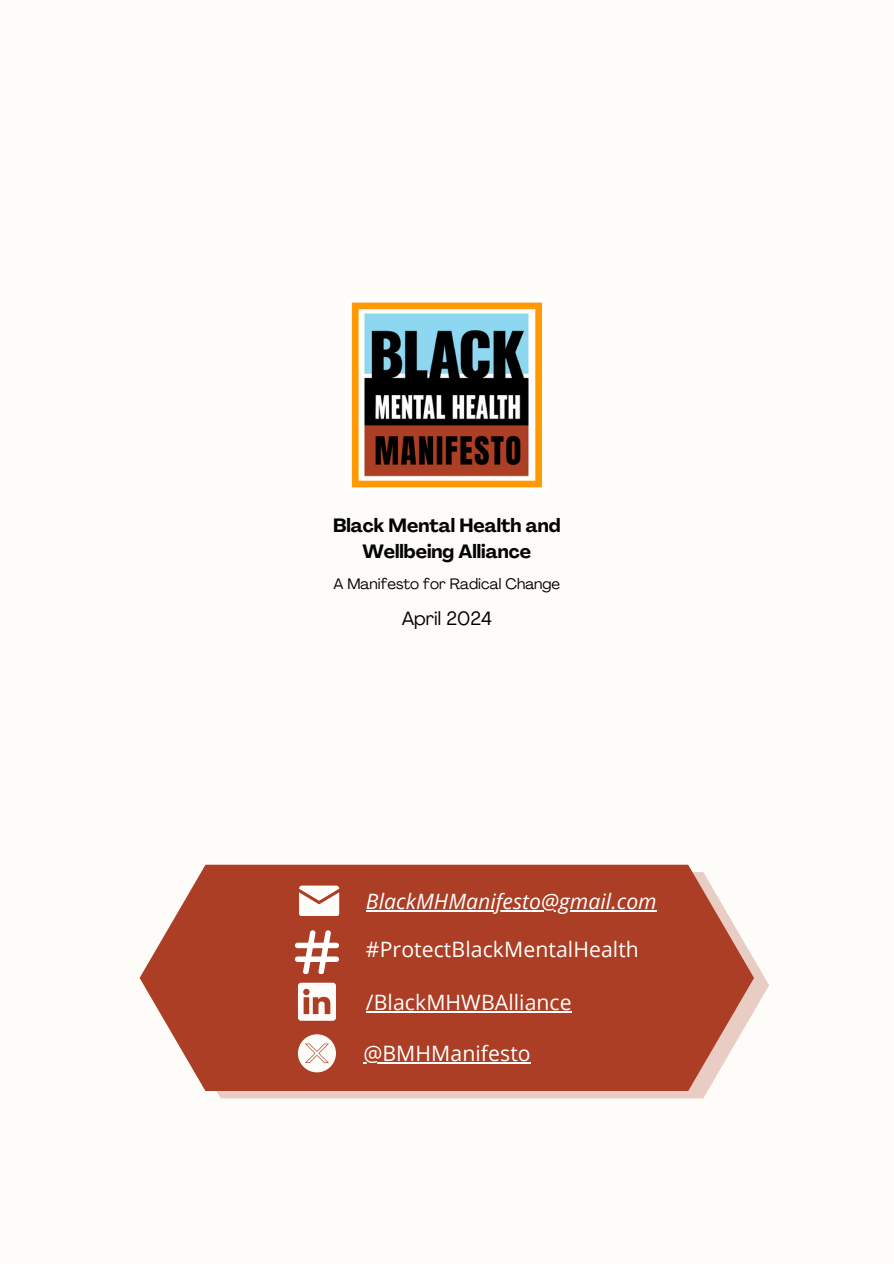
<style>
.page{position:relative;width:894px;height:1264px;background:#fff}
.page>*{position:absolute;margin:0;border:0;box-sizing:border-box;transform-origin:0 0}
.t1{font:21.15px "Open Sans";letter-spacing:.005em;color:#fff}
.t2{font:italic 21.15px "Open Sans";letter-spacing:.005em;color:#fff}
.t3{font:700 18.9px/25.8px "Agrandir";color:#030202;text-align:center}
.t4{font:18.9px "Agrandir";color:#030202}
.t5{font:15px "Agrandir";color:#030202}
</style>
<div class="page">
<div style="left:0;top:0;width:893px;height:1263px;background:#fefcf9"></div>
<img style="left:351px;top:302px;width:191px;height:186px">
<svg style="left:216px;top:958px;width:552px;height:140px;fill:#e9cdc4"></svg>
<svg style="left:139px;top:864px;width:614px;height:227px;background:#b4533c"></svg>
<svg style="left:299px;top:885px;width:40px;height:31px"></svg>
<svg style="left:298px;top:982px;width:38px;height:38px"></svg>
<svg style="left:298px;top:1034px;width:38px;height:38px"></svg>
<svg style="left:295px;top:930px;width:43px;height:43px"></svg>
<hr style="left:366px;top:910px;width:290px;height:1px;background:#fff">
<hr style="left:366px;top:1010px;width:205px;height:2px;background:#fff">
<hr style="left:363px;top:1062px;width:167px;height:1px;background:#fff">
<h2 class="t3" style="left:333px;top:514px;width:229px">Black Mental Health and<br>Wellbeing Alliance</h2>
<h3 class="t5" style="left:333px;top:578px;width:228px">A Manifesto for Radical Change</h3>
<p class="t4" style="left:401px;top:610px;width:92px">April 2024</p>
<p class="t2" style="left:366px;top:886px;width:292px">BlackMHManifesto@gmail.com</p>
<p class="t1" style="left:366px;top:934px;width:274px">#ProtectBlackMentalHealth</p>
<h1 class="t1" style="left:366px;top:987px;width:207px">/BlackMHWBAlliance</h1>
<h1 class="t1" style="left:363px;top:1038px;width:169px">@BMHManifesto</h1>
</div>
